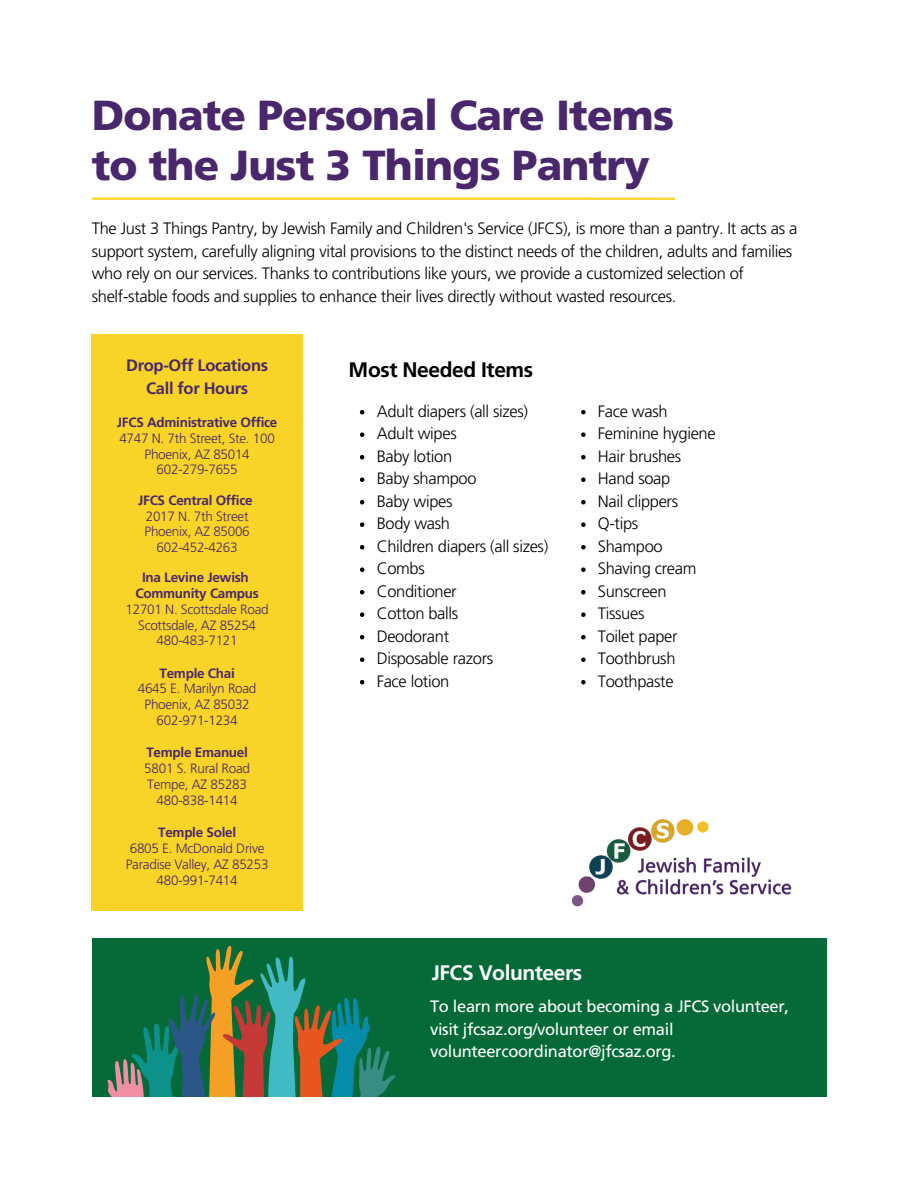
<style>
.page{position:relative;width:918px;height:1188px;background:#fff}
.page>*{position:absolute;margin:0;border:0;box-sizing:border-box;transform-origin:0 0}
.t1{font:900 42px/49.5px "Frutiger";letter-spacing:-.02em;color:#4a276c}
.t2{font:700 21px "Frutiger";letter-spacing:-.02em;color:#000}
.t3{font:700 21px "Frutiger";letter-spacing:-.02em;color:#fff}
.t4{font:300 16.5px/22.5px "Frutiger";letter-spacing:-.02em;color:#000}
.t5{font:16.5px/22.5px "Frutiger";letter-spacing:-.02em;color:#fff}
.t6{font:700 16.5px/22.5px "Frutiger";letter-spacing:-.02em;color:#4a276c;text-align:center}
.t7{font:300 13.5px "Frutiger";letter-spacing:-.02em;color:#4a276c}
.t8{font:700 13.5px "Frutiger";letter-spacing:-.02em;color:#4a276c}
</style>
<div class="page">
<hr style="left:92px;top:198px;width:583px;height:2px;background:#f7d427">
<svg style="left:360px;top:410px;width:4px;height:4px"></svg>
<svg style="left:360px;top:432px;width:4px;height:5px"></svg>
<svg style="left:360px;top:455px;width:4px;height:4px"></svg>
<svg style="left:360px;top:477px;width:4px;height:5px"></svg>
<svg style="left:360px;top:500px;width:4px;height:4px"></svg>
<svg style="left:360px;top:522px;width:4px;height:5px"></svg>
<svg style="left:360px;top:545px;width:4px;height:4px"></svg>
<svg style="left:360px;top:567px;width:4px;height:5px"></svg>
<svg style="left:360px;top:590px;width:4px;height:4px"></svg>
<svg style="left:360px;top:612px;width:4px;height:5px"></svg>
<svg style="left:360px;top:635px;width:4px;height:4px"></svg>
<svg style="left:360px;top:657px;width:4px;height:5px"></svg>
<svg style="left:360px;top:680px;width:4px;height:4px"></svg>
<div style="left:92px;top:334px;width:210px;height:577px;background:#f7d427"></div>
<img style="left:571px;top:819px;width:221px;height:88px">
<div style="left:92px;top:938px;width:734px;height:158px;background:#056a38"></div>
<svg style="left:107px;top:945px;width:289px;height:151px"></svg>
<svg style="left:581px;top:410px;width:5px;height:4px"></svg>
<svg style="left:581px;top:432px;width:5px;height:5px"></svg>
<svg style="left:581px;top:455px;width:5px;height:4px"></svg>
<svg style="left:581px;top:477px;width:5px;height:5px"></svg>
<svg style="left:581px;top:500px;width:5px;height:4px"></svg>
<svg style="left:581px;top:522px;width:5px;height:5px"></svg>
<svg style="left:581px;top:545px;width:5px;height:4px"></svg>
<svg style="left:581px;top:567px;width:5px;height:5px"></svg>
<svg style="left:581px;top:590px;width:5px;height:4px"></svg>
<svg style="left:581px;top:612px;width:5px;height:5px"></svg>
<svg style="left:581px;top:635px;width:5px;height:4px"></svg>
<svg style="left:581px;top:657px;width:5px;height:5px"></svg>
<svg style="left:581px;top:680px;width:5px;height:4px"></svg>
<h4 class="t1" style="left:92px;top:91px;width:584px">Donate Personal Care Items to the Just 3 Things Pantry</h4>
<h1 class="t4" style="left:92px;top:218px;width:707px">The Just 3 Things Pantry, by Jewish Family and Children's Service (JFCS), is more than a pantry. It acts as a support system, carefully aligning vital provisions to the distinct needs of the children, adults and families who rely on our services. Thanks to contributions like yours, we provide a customized selection of shelf-stable foods and supplies to enhance their lives directly without wasted resources.</h1>
<p class="t6" style="left:126px;top:355px;width:143px">Drop-Off Locations<br>Call for Hours</p>
<p class="t8" style="left:117px;top:415px;width:162px">JFCS Administrative Office</p>
<p class="t7" style="left:119px;top:431px;width:157px">4747 N. 7th Street, Ste. 100</p>
<p class="t7" style="left:145px;top:446px;width:107px">Phoenix, AZ 85014</p>
<p class="t7" style="left:157px;top:462px;width:83px">602-279-7655</p>
<p class="t8" style="left:138px;top:492px;width:116px">JFCS Central Office</p>
<p class="t7" style="left:146px;top:508px;width:104px">2017 N. 7th Street</p>
<p class="t7" style="left:145px;top:524px;width:107px">Phoenix, AZ 85006</p>
<p class="t7" style="left:157px;top:540px;width:83px">602-452-4263</p>
<p class="t8" style="left:142px;top:570px;width:108px">Ina Levine Jewish</p>
<p class="t8" style="left:135px;top:586px;width:125px">Community Campus</p>
<p class="t7" style="left:126px;top:602px;width:145px">12701 N. Scottsdale Road</p>
<p class="t7" style="left:138px;top:617px;width:119px">Scottsdale, AZ 85254</p>
<p class="t7" style="left:157px;top:633px;width:83px">480-483-7121</p>
<p class="t8" style="left:160px;top:665px;width:77px">Temple Chai</p>
<p class="t7" style="left:138px;top:681px;width:120px">4645 E. Marilyn Road</p>
<p class="t7" style="left:145px;top:697px;width:107px">Phoenix, AZ 85032</p>
<h2 class="t7" style="left:157px;top:713px;width:83px">602-971-1234</h2>
<p class="t8" style="left:146px;top:745px;width:103px">Temple Emanuel</p>
<p class="t7" style="left:144px;top:761px;width:107px">5801 S. Rural Road</p>
<p class="t7" style="left:147px;top:777px;width:101px">Tempe, AZ 85283</p>
<p class="t7" style="left:157px;top:792px;width:83px">480-838-1414</p>
<p class="t8" style="left:158px;top:825px;width:80px">Temple Solel</p>
<p class="t7" style="left:130px;top:841px;width:136px">6805 E. McDonald Drive</p>
<p class="t7" style="left:126px;top:857px;width:144px">Paradise Valley, AZ 85253</p>
<p class="t7" style="left:157px;top:872px;width:83px">480-991-7414</p>
<h3 class="t2" style="left:349px;top:357px;width:186px">Most Needed Items</h3>
<p class="t4" style="left:377px;top:400px;width:153px">Adult diapers (all sizes)</p>
<p class="t4" style="left:377px;top:423px;width:82px">Adult wipes</p>
<p class="t4" style="left:377px;top:445px;width:77px">Baby lotion</p>
<p class="t4" style="left:377px;top:468px;width:101px">Baby shampoo</p>
<p class="t4" style="left:377px;top:490px;width:77px">Baby wipes</p>
<p class="t4" style="left:377px;top:513px;width:75px">Body wash</p>
<p class="t4" style="left:377px;top:535px;width:173px">Children diapers (all sizes)</p>
<p class="t4" style="left:377px;top:558px;width:50px">Combs</p>
<p class="t4" style="left:377px;top:580px;width:82px">Conditioner</p>
<p class="t4" style="left:377px;top:603px;width:83px">Cotton balls</p>
<p class="t4" style="left:377px;top:625px;width:74px">Deodorant</p>
<p class="t4" style="left:377px;top:648px;width:118px">Disposable razors</p>
<p class="t4" style="left:377px;top:670px;width:74px">Face lotion</p>
<p class="t4" style="left:598px;top:400px;width:71px">Face wash</p>
<p class="t4" style="left:598px;top:423px;width:119px">Feminine hygiene</p>
<p class="t4" style="left:598px;top:445px;width:85px">Hair brushes</p>
<p class="t4" style="left:598px;top:468px;width:74px">Hand soap</p>
<p class="t4" style="left:598px;top:490px;width:82px">Nail clippers</p>
<p class="t4" style="left:598px;top:513px;width:42px">Q-tips</p>
<p class="t4" style="left:598px;top:535px;width:66px">Shampoo</p>
<p class="t4" style="left:598px;top:558px;width:100px">Shaving cream</p>
<p class="t4" style="left:598px;top:580px;width:70px">Sunscreen</p>
<p class="t4" style="left:598px;top:603px;width:48px">Tissues</p>
<p class="t4" style="left:598px;top:625px;width:81px">Toilet paper</p>
<p class="t4" style="left:598px;top:648px;width:79px">Toothbrush</p>
<h2 class="t4" style="left:598px;top:670px;width:77px">Toothpaste</h2>
<p class="t3" style="left:432px;top:960px;width:152px">JFCS Volunteers</p>
<p class="t5" style="left:430px;top:995px;width:360px">To learn more about becoming a JFCS volunteer, visit jfcsaz.org/volunteer or email volunteercoordinator@jfcsaz.org.</p>
</div>
